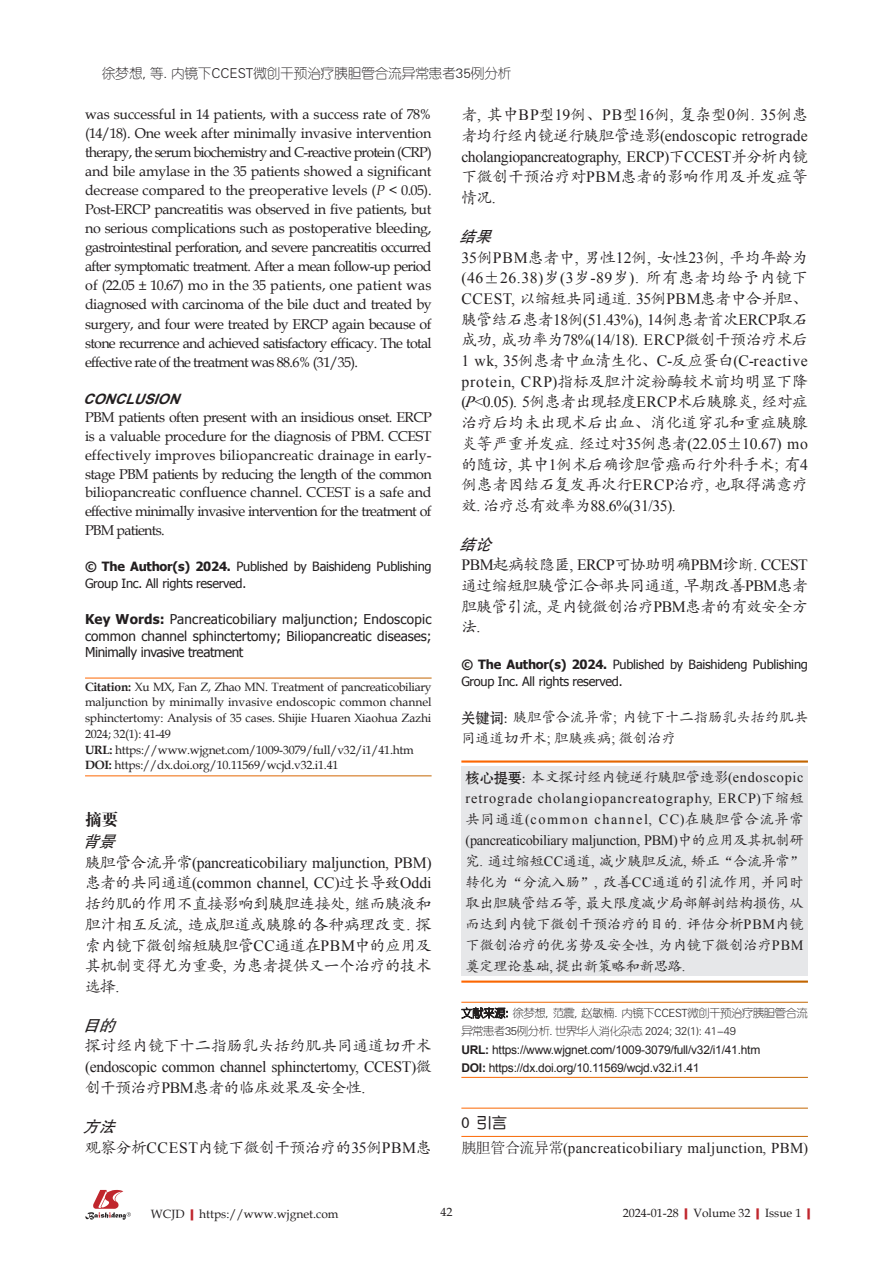
<style>
.page{position:relative;width:893px;height:1263px;background:#fff}
.page>*{position:absolute;margin:0;border:0;box-sizing:border-box;transform-origin:0 0}
.摘要{font:16.5px "FZDBSJW GB1 0";color:#231f20}
._91中文摘要{font:15.75px/20.7px "FZKTJW GB1 0";letter-spacing:-.025em;color:#231f20;text-align:justify}
._91中文摘要-2{font:15.75px/20.7px "Times New Roman";letter-spacing:-.025em;color:#231f20;text-align:justify}
._91中文摘要-3{font:italic 15.75px "FZHTJW GB1 0";color:#231f20}
._95正文{font:15px "Times New Roman";letter-spacing:.025em;color:#231f20}
.一级标题{font:15px "FZY3 JW GB1 0";color:#231f20}
._6英文摘要{font:14.25px/19px "Book Antiqua";letter-spacing:-.05em;color:#231f20;text-align:justify}
.关键词{font:14.25px/21px "FZKTJW GB1 0";letter-spacing:-.005em;color:#231f20;text-align:justify}
._92关键词{font:14.25px/21px "FZKTJW GB1 0";color:#231f20}
._6英文摘要-2{font:italic 700 14.25px "Arial";color:#231f20}
._8key_word{font:13.5px/16.8px "Tahoma";letter-spacing:-.03em;color:#231f20;text-align:justify}
.t1{font:13.5px "FZY1 JW GB1 0";color:#231f20}
._7版权{font:12.75px/17.2px "Tahoma";letter-spacing:-.015em;color:#231f20}
._90key_下文{font:12px/15.8px "Book Antiqua";letter-spacing:-.01em;color:#231f20;text-align:justify}
._93关键词下文{font:12px "Arial";letter-spacing:-.02em;color:#231f20}
._93关键词下文-2{font:11.25px/18px "FZY1 JW GB1 0";letter-spacing:-.03em;color:#231f20}
.s1{font-style:italic}
.s2{font-weight:700}
.s3{font-family:"Times New Roman"}
.s4{font-family:"FZKTJW GB1 0"}
.s5{font-family:"Sim Sun"}
.s6{font-family:"Times New Roman";font-style:italic}
.s7{font-family:"FZSHJW GB1 0"}
.s8{font-weight:700;color:#c0262d}
</style>
<div class="page">
<div style="left:461px;top:766px;width:347px;height:210px;background:#e6e7e9"></div>
<svg style="left:85px;top:1190px;width:46px;height:30px"></svg>
<svg style="left:461px;top:1007px;width:47px;height:12px"></svg>
<p class="t1" style="left:102px;top:66px;width:411px">徐梦想, 等. 内镜下CCEST微创干预治疗胰胆管合流异常患者35例分析</p>
<p class="_6英文摘要" style="left:85px;top:104px;width:348px">was successful in 14 patients, with a success rate of 78% (14/18). One week after minimally invasive intervention therapy, the serum biochemistry and C-reactive protein (CRP) and bile amylase in the 35 patients showed a significant decrease compared to the preoperative levels (<span class="s1">P</span> &lt; 0.05).<br>Post-ERCP pancreatitis was observed in five patients, but no serious complications such as postoperative bleeding, gastrointestinal perforation, and severe pancreatitis occurred after symptomatic treatment. After a mean follow-up period of (22.05 ± 10.67) mo in the 35 patients, one patient was diagnosed with carcinoma of the bile duct and treated by surgery, and four were treated by ERCP again because of stone recurrence and achieved satisfactory efficacy. The total effective rate of the treatment was 88.6% (31/35).</p>
<p class="_6英文摘要-2" style="left:83px;top:389px;width:105px">CONCLUSION</p>
<p class="_6英文摘要" style="left:85px;top:408px;width:348px">PBM patients often present with an insidious onset. ERCP is a valuable procedure for the diagnosis of PBM. CCEST effectively improves biliopancreatic drainage in early&shy;stage PBM patients by reducing the length of the common biliopancreatic confluence channel. CCEST is a safe and effective minimally invasive intervention for the treatment of PBM patients.</p>
<p class="_7版权" style="left:85px;top:557px;width:348px"><span class="s2">© The Author(s) 2024.</span> Published by Baishideng Publishing<br>Group Inc. All rights reserved.</p>
<p class="_8key_word" style="left:85px;top:610px;width:348px"><span class="s2">Key Words:</span> Pancreaticobiliary maljunction; Endoscopic common channel sphinctertomy; Biliopancreatic diseases; Minimally invasive treatment</p>
<p class="_90key_下文" style="left:85px;top:678px;width:348px"><span class="s2">Citation:</span> Xu MX, Fan Z, Zhao MN. Treatment of pancreaticobiliary maljunction by minimally invasive endoscopic common channel sphinctertomy: Analysis of 35 cases. Shijie Huaren Xiaohua Zazhi 2024; 32(1): 41-49</p>
<p class="_90key_下文" style="left:85px;top:741px;width:330px"><span class="s2">URL:</span> https://www.wjgnet.com/1009-3079/full/v32/i1/41.htm</p>
<p class="_90key_下文" style="left:85px;top:757px;width:255px"><span class="s2">DOI:</span> https://dx.doi.org/10.11569/wcjd.v32.i1.41</p>
<p class="摘要" style="left:85px;top:811px;width:34px">摘要</p>
<p class="_91中文摘要-3" style="left:83px;top:833px;width:39px">背景</p>
<p class="_91中文摘要" style="left:85px;top:852px;width:348px">胰胆管合流异常<span class="s3">(pancreaticobiliary maljunction, PBM)</span>患者的共同通道<span class="s3">(common channel, CC)</span>过长导致<span class="s3">Oddi</span>括约肌的作用不直接影响到胰胆连接处<span class="s3">,</span> 继而胰液和胆汁相互反流<span class="s3">,</span> 造成胆道或胰腺的各种病理改变<span class="s3">.</span> 探索内镜下微创缩短胰胆管<span class="s3">CC</span>通道在<span class="s3">PBM</span>中的应用及其机制变得尤为重要<span class="s3">,</span> 为患者提供又一个治疗的技术选择<span class="s3">.</span></p>
<p class="_91中文摘要-3" style="left:83px;top:1016px;width:39px">目的</p>
<p class="_91中文摘要-2" style="left:85px;top:1035px;width:348px"><span class="s4">探讨经内镜下十二指肠乳头括约肌共同通道切开术</span>(endoscopic common channel sphinctertomy, CCEST)<span class="s4">微创干预治疗</span>PBM<span class="s4">患者的临床效果及安全性</span>.</p>
<p class="_91中文摘要-3" style="left:83px;top:1118px;width:39px">方法</p>
<p class="_91中文摘要" style="left:85px;top:1138px;width:348px">观察分析<span class="s3">CCEST</span>内镜下微创干预治疗的<span class="s3">35</span>例<span class="s3">PBM</span>患</p>
<p class="_91中文摘要-2" style="left:461px;top:104px;width:348px"><span class="s4">者</span>, <span class="s4">其中</span>BP<span class="s4">型</span>19<span class="s4">例</span><span class="s5">、</span>PB<span class="s4">型</span>16<span class="s4">例</span>, <span class="s4">复杂型</span>0<span class="s4">例</span>. 35<span class="s4">例患者均行经内镜逆行胰胆管造影</span>(endoscopic retrograde cholangiopancreatography, ERCP)<span class="s4">下</span>CCEST<span class="s4">并分析内镜下微创干预治疗对</span>PBM<span class="s4">患者的影响作用及并发症等情况</span>.</p>
<p class="_91中文摘要-3" style="left:459px;top:228px;width:39px">结果</p>
<p class="_91中文摘要" style="left:461px;top:247px;width:348px"><span class="s3">35</span>例<span class="s3">PBM</span>患者中<span class="s3">,</span> 男性<span class="s3">12</span>例<span class="s3">,</span> 女性<span class="s3">23</span>例<span class="s3">,</span> 平均年龄为<span class="s3">(46</span><span class="s5">±</span><span class="s3">26.38)</span>岁<span class="s3">(3</span>岁<span class="s3">-89</span>岁<span class="s3">).</span> 所有患者均给予内镜下<span class="s3">CCEST,</span> 以缩短共同通道<span class="s3">. 35</span>例<span class="s3">PBM</span>患者中合并胆<span class="s5">、</span>胰管结石患者<span class="s3">18</span>例<span class="s3">(51.43%), 14</span>例患者首次<span class="s3">ERCP</span>取石成功<span class="s3">,</span> 成功率为<span class="s3">78%(14/18). ERCP</span>微创干预治疗术后<span class="s3">1 wk, 35</span>例患者中血清生化<span class="s5">、</span><span class="s3">C-</span>反应蛋白<span class="s3">(C-reactive protein, CRP)</span>指标及胆汁淀粉酶较术前均明显下降<span class="s3">(</span><span class="s6">P</span><span class="s3">&lt;0.05). 5</span>例患者出现轻度<span class="s3">ERCP</span>术后胰腺炎<span class="s3">,</span> 经对症治疗后均未出现术后出血<span class="s5">、</span>消化道穿孔和重症胰腺炎等严重并发症<span class="s3">.</span> 经过对<span class="s3">35</span>例患者<span class="s3">(22.05</span><span class="s5">±</span><span class="s3">10.67) mo</span>的随访<span class="s3">,</span> 其中<span class="s3">1</span>例术后确诊胆管癌而行外科手术<span class="s3">;</span> 有<span class="s3">4</span>例患者因结石复发再次行<span class="s3">ERCP</span>治疗<span class="s3">,</span> 也取得满意疗效<span class="s3">.</span> 治疗总有效率为<span class="s3">88.6%(31/35).</span></p>
<p class="_91中文摘要-3" style="left:459px;top:536px;width:39px">结论</p>
<p class="_91中文摘要" style="left:461px;top:555px;width:348px"><span class="s3">PBM</span>起病较隐匿<span class="s3">, ERCP</span>可协助明确<span class="s3">PBM</span>诊断<span class="s3">. CCEST</span>通过缩短胆胰管汇合部共同通道<span class="s3">,</span> 早期改善<span class="s3">PBM</span>患者胆胰管引流<span class="s3">,</span> 是内镜微创治疗<span class="s3">PBM</span>患者的有效安全方法<span class="s3">.</span></p>
<p class="_7版权" style="left:461px;top:655px;width:348px"><span class="s2">© The Author(s) 2024.</span> Published by Baishideng Publishing<br>Group Inc. All rights reserved.</p>
<p class="_92关键词" style="left:461px;top:707px;width:348px"><span class="s7">关键词:</span> 胰胆管合流异常<span class="s3">;</span> 内镜下十二指肠乳头括约肌共同通道切开术<span class="s3">;</span> 胆胰疾病<span class="s3">;</span> 微创治疗</p>
<p class="关键词" style="left:466px;top:767px;width:340px"><span class="s7">核心提要:</span> 本文探讨经内镜逆行胰胆管造影<span class="s3">(endoscopic retrograde cholangiopancreatography, ERCP)</span>下缩短共同通道<span class="s3">(common channel, CC)</span>在胰胆管合流异常<span class="s3">(pancreaticobiliary maljunction, PBM)</span>中的应用及其机制研究<span class="s3">.</span> 通过缩短<span class="s3">CC</span>通道<span class="s3">,</span> 减少胰胆反流<span class="s3">,</span> 矫正<span class="s5">“</span>合流异常<span class="s5">”</span>转化为<span class="s5">“</span>分流入肠<span class="s5">”</span><span class="s3">,</span> 改善<span class="s3">CC</span>通道的引流作用<span class="s3">,</span> 并同时取出胆胰管结石等<span class="s3">,</span> 最大限度减少局部解剖结构损伤<span class="s3">,</span> 从而达到内镜下微创干预治疗的目的<span class="s3">.</span> 评估分析<span class="s3">PBM</span>内镜下微创治疗的优劣势及安全性<span class="s3">,</span> 为内镜下微创治疗<span class="s3">PBM</span>奠定理论基础<span class="s3">,</span> 提出新策略和新思路<span class="s3">.</span></p>
<p class="_93关键词下文-2" style="left:461px;top:1004px;width:348px">文献来源: 徐梦想, 范震, 赵敏楠. 内镜下CCEST微创干预治疗胰胆管合流异常患者35例分析. 世界华人消化杂志 2024; 32(1): 41-49</p>
<p class="_93关键词下文" style="left:461px;top:1041px;width:300px"><span class="s2">URL:</span> https://www.wjgnet.com/1009-3079/full/v32/i1/41.htm</p>
<p class="_93关键词下文" style="left:461px;top:1059px;width:240px"><span class="s2">DOI:</span> https://dx.doi.org/10.11569/wcjd.v32.i1.41</p>
<p class="一级标题" style="left:461px;top:1115px;width:47px">0 引言</p>
<p class="_95正文" style="left:461px;top:1137px;width:348px"><span class="s5">胰胆管合流异常</span>(pancreaticobiliary maljunction, PBM)</p>
<p class="_90key_下文" style="left:151px;top:1205px;width:189px">WCJD<span class="s8">|</span>https://www.wjgnet.com</p>
<p class="_90key_下文" style="left:440px;top:1204px;width:13px">42</p>
<p class="_90key_下文" style="left:623px;top:1204px;width:195px">2024-01-28<span class="s8">|</span>Volume 32<span class="s8">|</span>Issue 1<span class="s8">|</span></p>
</div>
